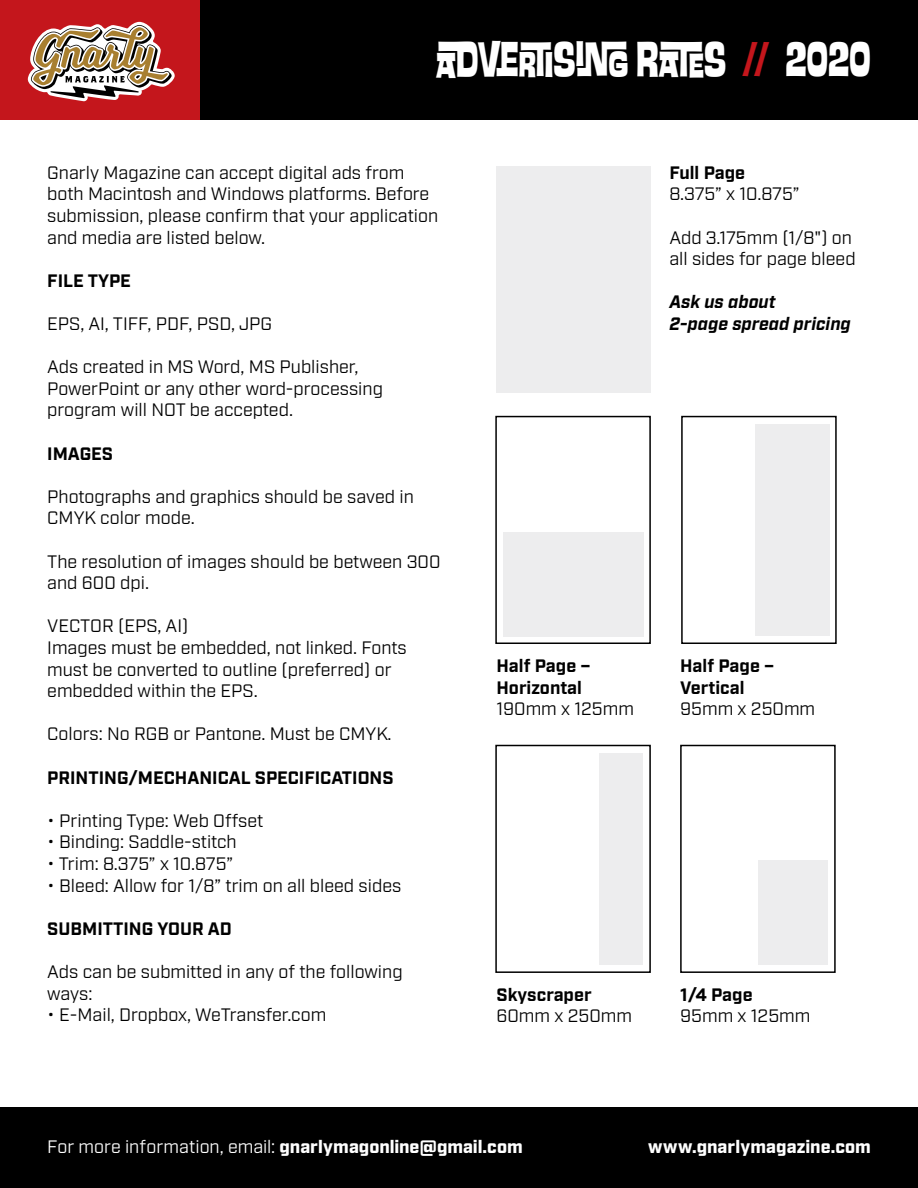
<style>
.page{position:relative;width:918px;height:1188px;background:#fff}
.page>*{position:absolute;margin:0;border:0;box-sizing:border-box;transform-origin:0 0}
.t1{font:48px "Ed Interlock";letter-spacing:-.005em;color:#fff}
.t2{font:18px/21.6px "Industry";color:#000}
.t3{font:700 18px/21.6px "Industry";color:#000}
.t4{font:18px "Industry";letter-spacing:-.005em;color:#fff}
.t5{font:italic 700 18px/21.6px "Industry";color:#000}
.t6{font:900 18px "Industry";letter-spacing:.005em;color:#fff}
.s1{color:#c4161c}
.s2{font-weight:900}
</style>
<div class="page">
<div style="left:0;top:1107px;width:918px;height:81px;background:#000"></div>
<div style="left:496px;top:167px;width:154px;height:226px;background:#ededee"></div>
<div style="left:495px;top:416px;width:156px;height:228px;border:2px solid #000"></div>
<div style="left:495px;top:745px;width:156px;height:228px;border:2px solid #000"></div>
<div style="left:680px;top:745px;width:156px;height:228px;border:2px solid #000"></div>
<div style="left:681px;top:416px;width:156px;height:228px;border:2px solid #000"></div>
<div style="left:503px;top:532px;width:141px;height:104px;background:#ededee"></div>
<div style="left:755px;top:424px;width:74px;height:212px;background:#ededee"></div>
<div style="left:599px;top:753px;width:43px;height:212px;background:#ededee"></div>
<div style="left:758px;top:861px;width:69px;height:104px;background:#ededee"></div>
<div style="left:0;top:0;width:201px;height:119px;background:#c4161c"></div>
<div style="left:201px;top:0;width:717px;height:119px;background:#000"></div>
<svg style="left:28px;top:22px;width:147px;height:79px"></svg>
<h1 class="t1" style="left:436px;top:30px;width:436px">ADVERTISING RATES <span class="s1">//</span> 2020</h1>
<p class="t2" style="left:47px;top:162px;width:393px">Gnarly Magazine can accept digital ads from both Macintosh and Windows platforms. Before submission, please confirm that your application and media are listed below.</p>
<p class="t3" style="left:47px;top:271px;width:85px">FILE TYPE</p>
<p class="t2" style="left:47px;top:313px;width:227px">EPS, AI, TIFF, PDF, PSD, JPG</p>
<p class="t2" style="left:47px;top:357px;width:337px">Ads created in MS Word, MS Publisher,<br>PowerPoint or any other word-processing program will NOT be accepted.</p>
<p class="t3" style="left:47px;top:444px;width:67px">IMAGES</p>
<p class="t2" style="left:47px;top:486px;width:368px">Photographs and graphics should be saved in<br>CMYK color mode.</p>
<p class="t2" style="left:47px;top:551px;width:395px">The resolution of images should be between 300 and 600 dpi.</p>
<p class="t2" style="left:47px;top:616px;width:361px">VECTOR (EPS, AI)<br>Images must be embedded, not linked. Fonts must be converted to outline (preferred) or embedded within the EPS.</p>
<p class="t2" style="left:47px;top:724px;width:346px">Colors: No RGB or Pantone. Must be CMYK.</p>
<p class="t3" style="left:47px;top:768px;width:348px">PRINTING/MECHANICAL SPECIFICATIONS</p>
<p class="t2" style="left:47px;top:810px;width:218px">• Printing Type: Web Offset</p>
<p class="t2" style="left:47px;top:832px;width:191px">• Binding: Saddle-stitch</p>
<p class="t2" style="left:47px;top:853px;width:187px">• Trim: 8.375” x 10.875”</p>
<p class="t2" style="left:47px;top:875px;width:356px">• Bleed: Allow for 1/8” trim on all bleed sides</p>
<p class="t3" style="left:47px;top:919px;width:186px">SUBMITTING YOUR AD</p>
<p class="t2" style="left:47px;top:961px;width:357px">Ads can be submitted in any of the following ways:</p>
<p class="t2" style="left:47px;top:1005px;width:281px">• E-Mail, Dropbox, WeTransfer.com</p>
<p class="t3" style="left:669px;top:163px;width:77px">Full Page</p>
<p class="t2" style="left:669px;top:184px;width:132px">8.375” x 10.875”</p>
<p class="t2" style="left:669px;top:227px;width:188px">Add 3.175mm (1/8") on all sides for page bleed</p>
<p class="t5" style="left:669px;top:292px;width:183px">Ask us about<br>2-page spread pricing</p>
<p class="t3" style="left:496px;top:656px;width:96px">Half Page –<br>Horizontal</p>
<p class="t2" style="left:496px;top:699px;width:139px">190mm x 125mm</p>
<p class="t3" style="left:680px;top:656px;width:96px">Half Page –<br>Vertical</p>
<p class="t2" style="left:680px;top:699px;width:137px">95mm x 250mm</p>
<p class="t3" style="left:496px;top:984px;width:97px">Skyscraper</p>
<p class="t2" style="left:496px;top:1006px;width:137px">60mm x 250mm</p>
<p class="t3" style="left:680px;top:984px;width:74px">1/4 Page</p>
<p class="t2" style="left:680px;top:1006px;width:132px">95mm x 125mm</p>
<p class="t4" style="left:47px;top:1136px;width:477px">For more information, email: <span class="s2">gnarlymagonline@gmail.com</span></p>
<p class="t6" style="left:648px;top:1136px;width:224px">www.gnarlymagazine.com</p>
</div>
